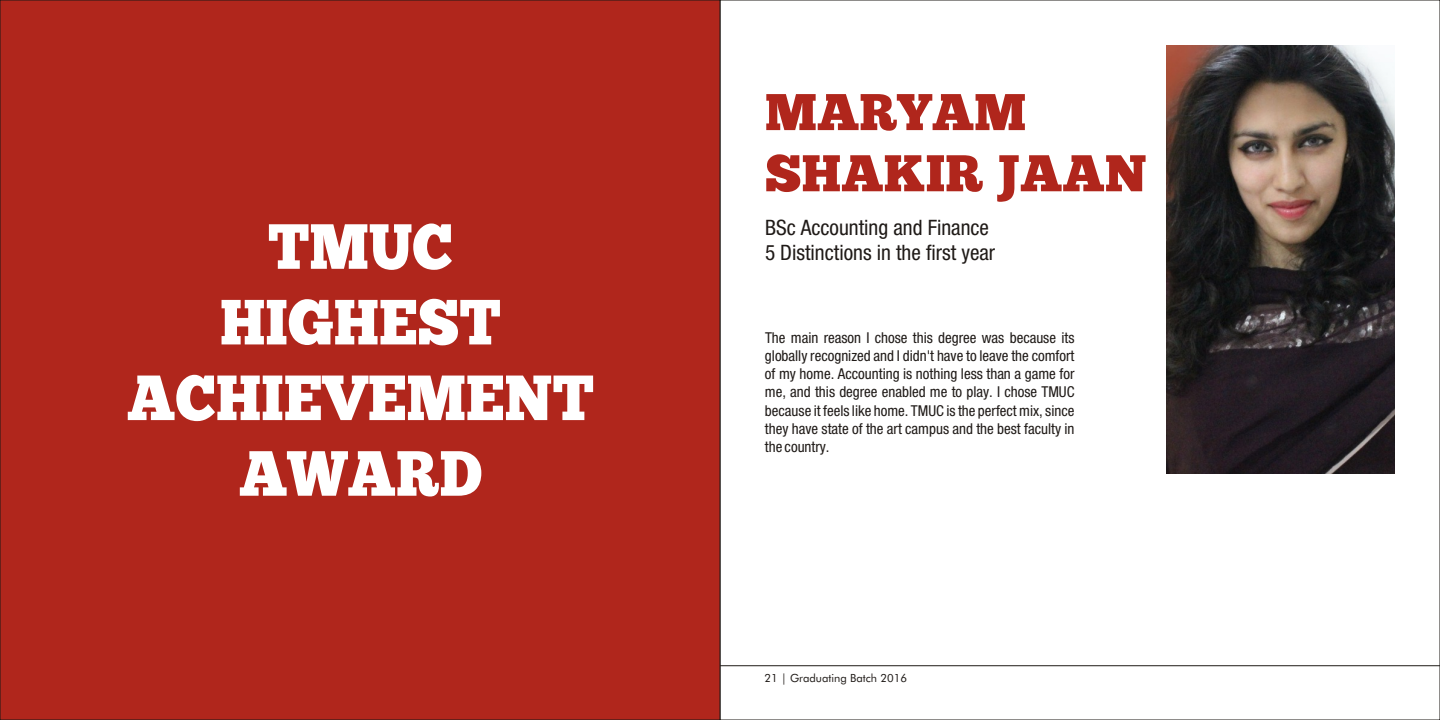
<style>
.page{position:relative;width:1440px;height:720px;background:#fff}
.page>*{position:absolute;margin:0;border:0;box-sizing:border-box;transform-origin:0 0}
.t1{font:63.75px/75.6px "Chunk Five Ex";color:#fff;text-align:center;scale:.93 1}
.t2{font:51.5px/61.1px "Chunk Five Ex";color:#b0261c}
.t3{font:21.25px/25.8px "Heavenetica Cond 5 SH";color:#1f1a17}
.t4{font:15px/18.1px "Heavenetica Cond 5 SH";color:#1f1a17;text-align:justify}
.t5{font:11.25px "Futura BT";color:#1f1a17}
</style>
<div class="page">
<img style="left:1167px;top:45px;width:228px;height:428px">
<div style="left:0;top:0;width:720px;height:720px;background:#b0261c"></div>
<hr style="left:720px;top:665px;width:720px;height:1px;background:#1f1a17">
<h1 class="t1" style="left:127px;top:215px;width:504px">TMUC<br>HIGHEST<br>ACHIEVEMENT<br>AWARD</h1>
<h2 class="t2" style="left:765px;top:87px;width:383px">MARYAM<br>SHAKIR JAAN</h2>
<h3 class="t3" style="left:765px;top:213px;width:232px">BSc Accounting and Finance<br>5 Distinctions in the first year</h3>
<p class="t4" style="left:765px;top:328px;width:311px">The main reason I chose this degree was because its globally recognized and I didn't have to leave the comfort of my home. Accounting is nothing less than a game for me, and this degree enabled me to play. I chose TMUC because it feels like home. TMUC is the perfect mix, since they have state of the art campus and the best faculty in the country.</p>
<p class="t5" style="left:764px;top:674px;width:144px">21 | Graduating Batch 2016</p>
</div>
